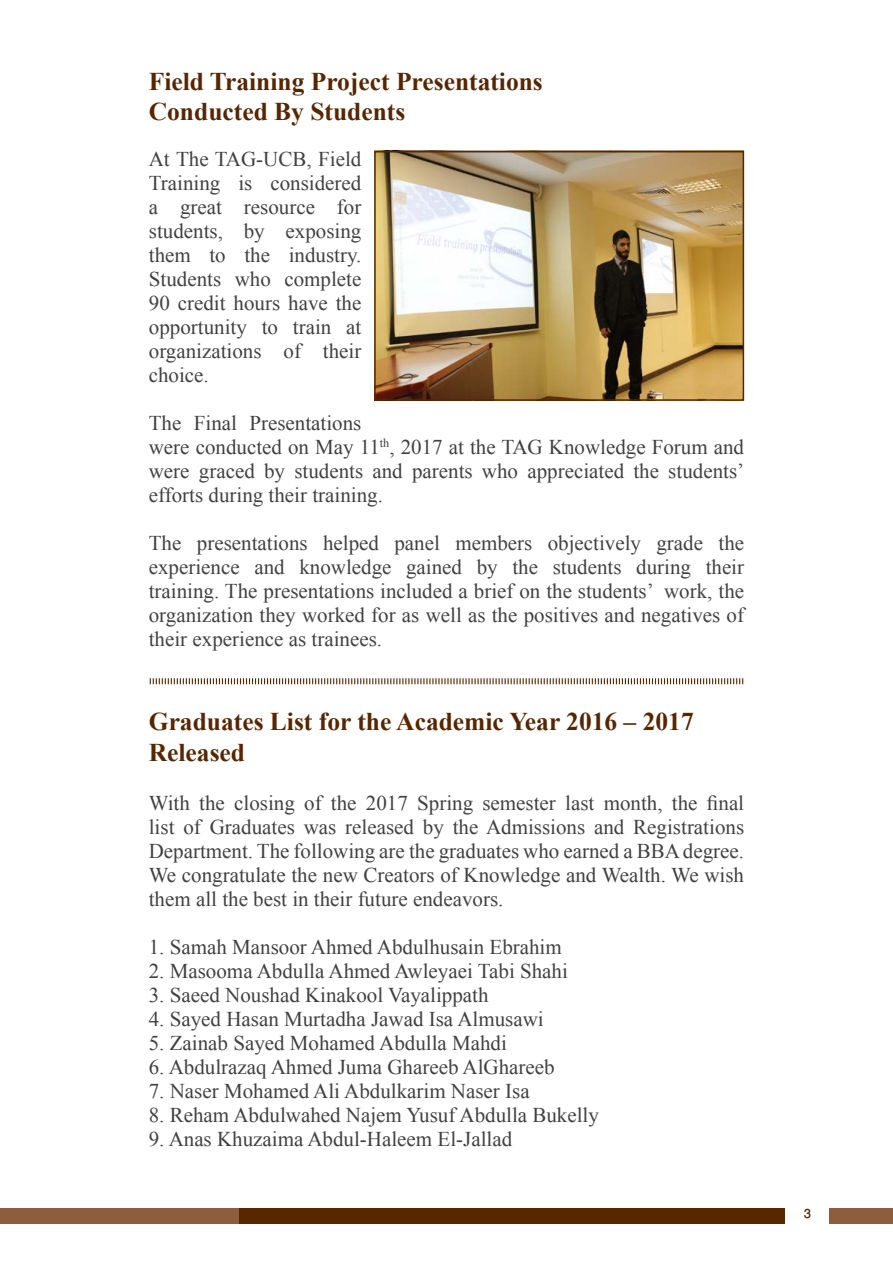
<style>
.page{position:relative;width:893px;height:1263px;background:#fff}
.page>*{position:absolute;margin:0;border:0;box-sizing:border-box;transform-origin:0 0}
.t1{font:700 25.5px/30.6px "Times New Roman";color:#572600}
.t2{font:21px/24px "Times New Roman";color:#414042;text-align:justify}
.t3{font:500 18px "Win Soft Pro";color:#572700}
</style>
<div class="page">
<div style="left:0;top:1208px;width:239px;height:15px;background:#8c5e3d"></div>
<div style="left:239px;top:1208px;width:545px;height:15px;background:#572700"></div>
<div style="left:829px;top:1208px;width:64px;height:15px;background:#8c5e3d"></div>
<img style="left:377px;top:154px;width:364px;height:244px">
<div style="left:374px;top:151px;width:370px;height:250px;border:2px solid #572700"></div>
<svg style="left:150px;top:678px;width:593px;height:6px"></svg>
<p class="t1" style="left:149px;top:65px;width:396px">Field Training Project Presentations<br>Conducted By Students</p>
<p class="t2" style="left:149px;top:146px;width:214px">At The TAG-UCB, Field Training is considered a great resource for students, by exposing them to the industry.<br>Students who complete 90 credit hours have the opportunity to train at organizations of their choice.</p>
<p class="t2" style="left:149px;top:410px;width:597px;text-align:left">The Final Presentations<br>were conducted on May 11<sup>th</sup>, 2017 at the TAG Knowledge Forum and were graced by students and parents who appreciated the students’ efforts during their training.</p>
<p class="t2" style="left:149px;top:530px;width:597px">The presentations helped panel members objectively grade the experience and knowledge gained by the students during their training. The presentations included a brief on the students’ work, the organization they worked for as well as the positives and negatives of their experience as trainees.</p>
<p class="t1" style="left:149px;top:706px;width:546px">Graduates List for the Academic Year 2016 – 2017<br>Released</p>
<p class="t2" style="left:149px;top:790px;width:597px">With the closing of the 2017 Spring semester last month, the final list of Graduates was released by the Admissions and Registrations Department. The following are the graduates who earned a BBA degree.<br>We congratulate the new Creators of Knowledge and Wealth. We wish them all the best in their future endeavors.</p>
<p class="t2" style="left:149px;top:934px;width:414px">1. Samah Mansoor Ahmed Abdulhusain Ebrahim</p>
<p class="t2" style="left:149px;top:958px;width:421px">2. Masooma Abdulla Ahmed Awleyaei Tabi Shahi</p>
<p class="t2" style="left:149px;top:982px;width:341px">3. Saeed Noushad Kinakool Vayalippath</p>
<p class="t2" style="left:149px;top:1006px;width:396px">4. Sayed Hasan Murtadha Jawad Isa Almusawi</p>
<p class="t2" style="left:149px;top:1030px;width:360px">5. Zainab Sayed Mohamed Abdulla Mahdi</p>
<p class="t2" style="left:149px;top:1054px;width:407px">6. Abdulrazaq Ahmed Juma Ghareeb AlGhareeb</p>
<p class="t2" style="left:149px;top:1078px;width:382px">7. Naser Mohamed Ali Abdulkarim Naser Isa</p>
<p class="t2" style="left:149px;top:1102px;width:452px">8. Reham Abdulwahed Najem Yusuf Abdulla Bukelly</p>
<p class="t2" style="left:149px;top:1126px;width:365px">9. Anas Khuzaima Abdul-Haleem El-Jallad</p>
<p class="t3" style="left:804px;top:1201px;width:9px">3</p>
</div>
